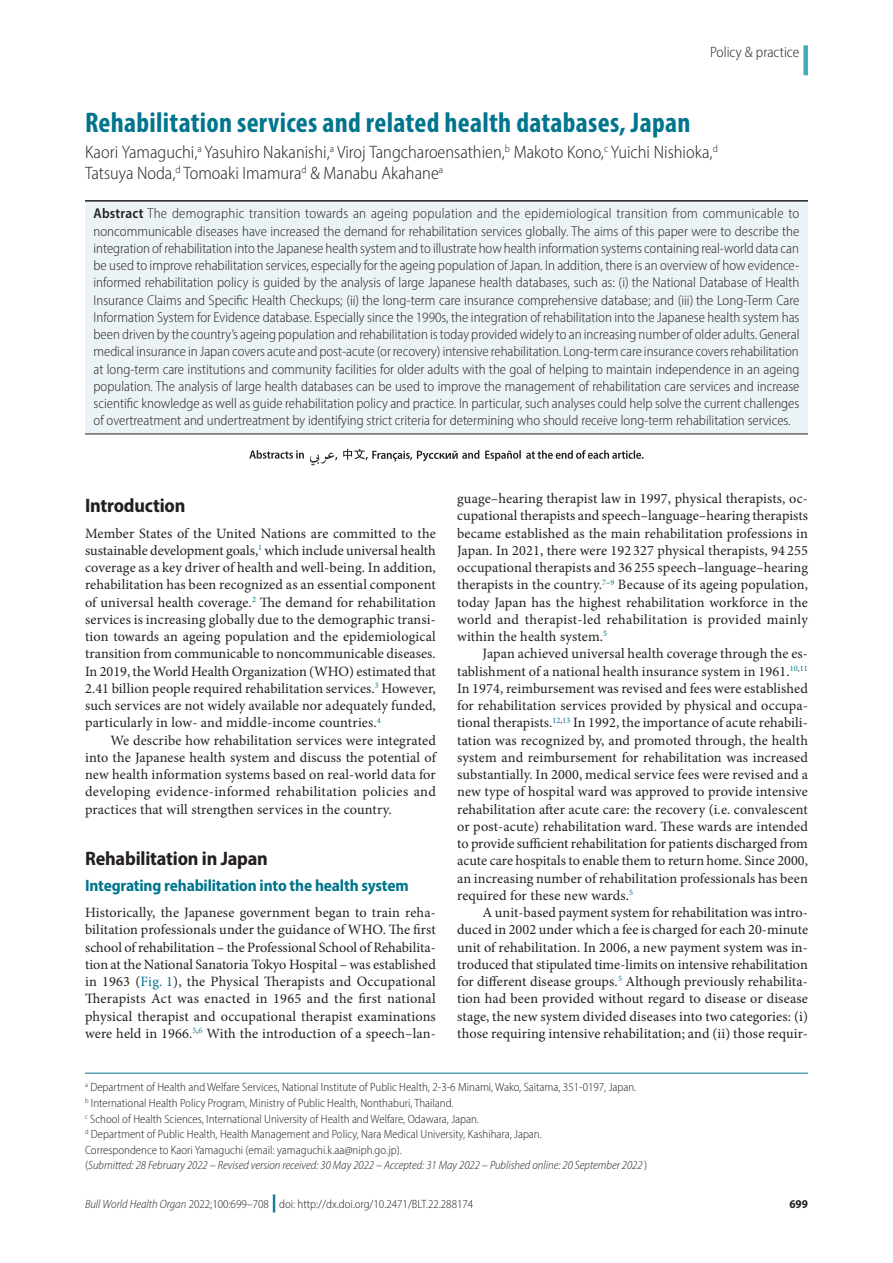
<style>
.page{position:relative;width:893px;height:1263px;background:#fff}
.page>*{position:absolute;margin:0;border:0;box-sizing:border-box;transform-origin:0 0}
.Article_Title{font:700 condensed 28.5px "Myriad Pro";letter-spacing:.01em;color:#00758d}
.Head_1{font:700 semi-condensed 19.5px "Myriad Pro";letter-spacing:-.01em;color:#231f20}
.Authors{font:300 semi-condensed 18px/21px "Myriad Pro";color:#231f20}
.Head_2_no_space_abov{font:700 semi-condensed 16.5px "Myriad Pro";letter-spacing:-.01em;color:#00758d}
.Section_Title{font:300 semi-condensed 15px "Myriad Pro";color:#231f20}
.Abstract_No_Ind{font:300 semi-condensed 14.25px/17.2px "Myriad Pro";color:#231f20;text-align:justify}
.Para_No_Ind{font:14.25px/17.2px "Minion Pro";letter-spacing:.01em;color:#231f20;text-align:justify}
.Para_Ind{font:14.25px/17.2px "Minion Pro";letter-spacing:.01em;color:#231f20;text-align:justify}
.Affiliations{font:300 semi-condensed 12px "Myriad Pro";color:#231f20}
.Submission_info{font:italic 300 semi-condensed 12px "Myriad Pro";color:#231f20}
.t1{font:700 semi-condensed 12px "Myriad Pro";color:#231f20}
.s1{font-weight:600}
.s2{color:#00758d}
.s3{font-style:normal}
.s4{font-style:italic}
.s5{font-weight:900;font-stretch:normal;font-size:18px;color:#00758d}
</style>
<div class="page">
<div style="left:803px;top:45px;width:5px;height:30px;background:#3eacb9"></div>
<div style="left:85px;top:201px;width:723px;height:233px;background:#ebf3f6"></div>
<hr style="left:85px;top:1073px;width:723px;height:1px;background:#00758d">
<hr style="left:85px;top:434px;width:723px;height:1px;background:#231f20">
<hr style="left:85px;top:200px;width:723px;height:2px;background:#231f20">
<svg style="left:310px;top:449px;width:334px;height:17px"></svg>
<svg style="left:249px;top:450px;width:55px;height:9px"></svg>
<p class="Section_Title" style="left:710px;top:43px;width:91px">Policy &amp; practice</p>
<p class="Article_Title" style="left:85px;top:105px;width:607px">Rehabilitation services and related health databases, Japan</p>
<p class="Authors" style="left:85px;top:141px;width:634px">Kaori Yamaguchi,<sup>a</sup> Yasuhiro Nakanishi,<sup>a</sup> Viroj Tangcharoensathien,<sup>b</sup> Makoto Kono,<sup>c</sup> Yuichi Nishioka,<sup>d<br></sup>Tatsuya Noda,<sup>d</sup> Tomoaki Imamura<sup>d</sup> &amp; Manabu Akahane<sup>a</sup></p>
<p class="Abstract_No_Ind" style="left:94px;top:205px;width:707px"><span class="s1">Abstract</span> The demographic transition towards an ageing population and the epidemiological transition from communicable to noncommunicable diseases have increased the demand for rehabilitation services globally. The aims of this paper were to describe the integration of rehabilitation into the Japanese health system and to illustrate how health information systems containing real-world data can be used to improve rehabilitation services, especially for the ageing population of Japan. In addition, there is an overview of how evidence&shy;informed rehabilitation policy is guided by the analysis of large Japanese health databases, such as: (i) the National Database of Health Insurance Claims and Specific Health Checkups; (ii) the long-term care insurance comprehensive database; and (iii) the Long-Term Care Information System for Evidence database. Especially since the 1990s, the integration of rehabilitation into the Japanese health system has been driven by the country’s ageing population and rehabilitation is today provided widely to an increasing number of older adults. General medical insurance in Japan covers acute and post-acute (or recovery) intensive rehabilitation. Long-term care insurance covers rehabilitation at long-term care institutions and community facilities for older adults with the goal of helping to maintain independence in an ageing population. The analysis of large health databases can be used to improve the management of rehabilitation care services and increase scientific knowledge as well as guide rehabilitation policy and practice. In particular, such analyses could help solve the current challenges of overtreatment and undertreatment by identifying strict criteria for determining who should receive long-term rehabilitation services.</p>
<p class="Head_1" style="left:85px;top:493px;width:102px">Introduction</p>
<p class="Para_No_Ind" style="left:85px;top:524px;width:352px">Member States of the United Nations are committed to the sustainable development goals,<sup>1</sup> which include universal health coverage as a key driver of health and well-being. In addition, rehabilitation has been recognized as an essential component of universal health coverage.<sup>2</sup> The demand for rehabilitation services is increasing globally due to the demographic transi&shy;tion towards an ageing population and the epidemiological transition from communicable to noncommunicable diseases.<br>In 2019, the World Health Organization (WHO) estimated that 2.41 billion people required rehabilitation services.<sup>3</sup> However, such services are not widely available nor adequately funded, particularly in low- and middle-income countries.<sup>4</sup></p>
<p class="Para_Ind" style="left:85px;top:731px;width:352px;text-indent:26px">We describe how rehabilitation services were integrated into the Japanese health system and discuss the potential of new health information systems based on real-world data for developing evidence-informed rehabilitation policies and practices that will strengthen services in the country.</p>
<p class="Head_1" style="left:85px;top:846px;width:184px">Rehabilitation in Japan</p>
<p class="Head_2_no_space_abov" style="left:85px;top:875px;width:325px">Integrating rehabilitation into the health system</p>
<p class="Para_No_Ind" style="left:85px;top:904px;width:352px">Historically, the Japanese government began to train reha&shy;bilitation professionals under the guidance of WHO. The first school of rehabilitation – the Professional School of Rehabilita&shy;tion at the National Sanatoria Tokyo Hospital – was established in 1963 (<span class="s2">Fig. 1</span>), the Physical Therapists and Occupational Therapists Act was enacted in 1965 and the first national physical therapist and occupational therapist examinations were held in 1966.<sup>5</sup><sup>,</sup><sup>6</sup> With the introduction of a speech–lan-</p>
<p class="Para_No_Ind" style="left:457px;top:490px;width:352px">guage–hearing therapist law in 1997, physical therapists, oc&shy;cupational therapists and speech–language–hearing therapists became established as the main rehabilitation professions in Japan. In 2021, there were 192 327 physical therapists, 94 255 occupational therapists and 36 255 speech–language–hearing therapists in the country.<sup>7</sup><sup>–</sup><sup>9</sup> Because of its ageing population, today Japan has the highest rehabilitation workforce in the world and therapist-led rehabilitation is provided mainly within the health system.<sup>5</sup></p>
<p class="Para_Ind" style="left:457px;top:645px;width:352px;text-indent:26px">Japan achieved universal health coverage through the es&shy;tablishment of a national health insurance system in 1961.<sup>10</sup><sup>,</sup><sup>11<br></sup>In 1974, reimbursement was revised and fees were established for rehabilitation services provided by physical and occupa&shy;tional therapists.<sup>12</sup><sup>,</sup><sup>13</sup> In 1992, the importance of acute rehabili&shy;tation was recognized by, and promoted through, the health system and reimbursement for rehabilitation was increased substantially. In 2000, medical service fees were revised and a new type of hospital ward was approved to provide intensive rehabilitation after acute care: the recovery (i.e. convalescent or post-acute) rehabilitation ward. These wards are intended to provide sufficient rehabilitation for patients discharged from acute care hospitals to enable them to return home. Since 2000, an increasing number of rehabilitation professionals has been required for these new wards.<sup>5</sup></p>
<p class="Para_Ind" style="left:457px;top:904px;width:352px;text-indent:26px">A unit-based payment system for rehabilitation was intro&shy;duced in 2002 under which a fee is charged for each 20-minute unit of rehabilitation. In 2006, a new payment system was in&shy;troduced that stipulated time-limits on intensive rehabilitation for different disease groups.<sup>5</sup> Although previously rehabilita&shy;tion had been provided without regard to disease or disease stage, the new system divided diseases into two categories: (i) those requiring intensive rehabilitation; and (ii) those requir-</p>
<p class="Affiliations" style="left:85px;top:1080px;width:553px"><sup>a</sup> Department of Health and Welfare Services, National Institute of Public Health, 2-3-6 Minami, Wako, Saitama, 351-0197, Japan.</p>
<p class="Affiliations" style="left:85px;top:1096px;width:370px"><sup>b</sup> International Health Policy Program, Ministry of Public Health, Nonthaburi, Thailand.</p>
<p class="Affiliations" style="left:85px;top:1111px;width:395px"><sup>c</sup> School of Health Sciences, International University of Health and Welfare, Odawara, Japan.</p>
<p class="Affiliations" style="left:85px;top:1127px;width:458px"><sup>d</sup> Department of Public Health, Health Management and Policy, Nara Medical University, Kashihara, Japan.</p>
<p class="Affiliations" style="left:85px;top:1143px;width:318px">Correspondence to Kaori Yamaguchi (email: yamaguchi.k.aa@niph.go.jp).</p>
<p class="Submission_info" style="left:85px;top:1158px;width:564px"><span class="s3">(</span>Submitted: 28 February 2022 – Revised version received: 30 May 2022 – Accepted: 31 May 2022 – Published online: 20 September 2022 <span class="s3">)</span></p>
<p class="Affiliations" style="left:85px;top:1197px;width:390px"><span class="s4">Bull World Health Organ</span> 2022;100:699–708 <span class="s5">|</span> doi: http://dx.doi.org/10.2471/BLT.22.288174</p>
<p class="t1" style="left:789px;top:1196px;width:20px">699</p>
</div>
